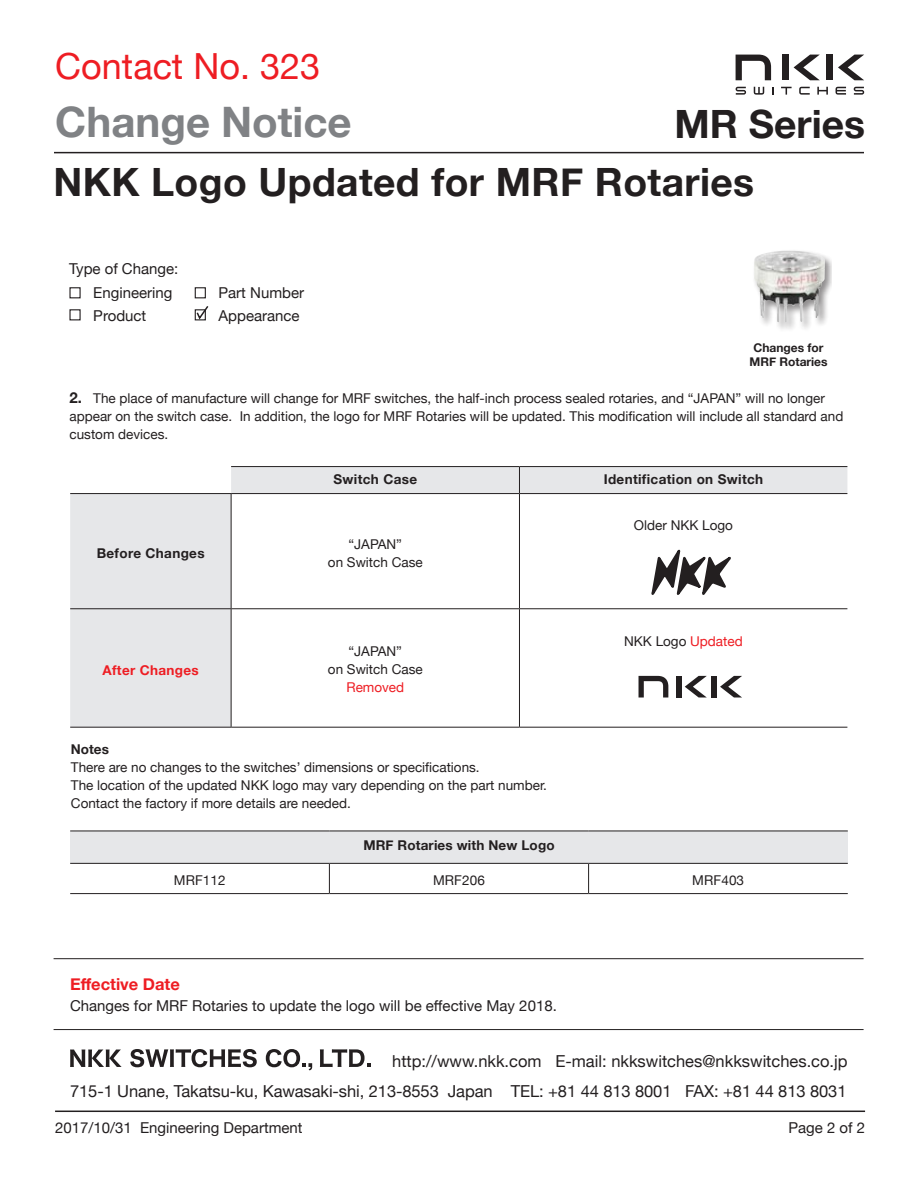
<style>
.page{position:relative;width:918px;height:1188px;background:#fff}
.page>*{position:absolute;margin:0;border:0;box-sizing:border-box;transform-origin:0 0}
.t1{font:700 42px "Helvetica Neue";color:#808285}
.t2{font:700 39px "Helvetica Neue";letter-spacing:.01em;color:#231f20}
.t3{font:36px "Helvetica Neue";color:#ee1d23}
.t4{font:16.5px "Helvetica Neue";letter-spacing:-.005em;color:#231f20}
.t5{font:700 16.5px "Helvetica Neue";color:#ee1d23}
.t6{font:15px "Helvetica Neue";color:#231f20}
.Body_Text{font:13.5px/18px "Helvetica Neue";color:#231f20;text-align:center}
.Ordering_Title{font:700 13.5px "Helvetica Neue";letter-spacing:.025em;color:#231f20}
.t7{font:700 13.5px "Helvetica Neue";letter-spacing:.025em;color:#ee1d23}
.t8{font:700 12px/14.4px "Helvetica Neue";color:#231f20;text-align:center}
.s1{font-weight:700;font-size:15px}
.s2{color:#ee1d23}
</style>
<div class="page">
<hr style="left:55px;top:1111px;width:810px;height:1px;background:#231f20">
<hr style="left:54px;top:1029px;width:810px;height:1px;background:#231f20">
<svg style="left:70px;top:1050px;width:52px;height:17px"></svg>
<svg style="left:130px;top:1049px;width:127px;height:18px"></svg>
<svg style="left:266px;top:1049px;width:46px;height:21px"></svg>
<svg style="left:320px;top:1049px;width:50px;height:18px"></svg>
<hr style="left:54px;top:958px;width:810px;height:1px;background:#231f20">
<hr style="left:54px;top:152px;width:810px;height:1px;background:#231f20">
<div style="left:69px;top:287px;width:12px;height:11px;border:1px solid #231f20"></div>
<div style="left:69px;top:309px;width:12px;height:11px;border:1px solid #231f20"></div>
<div style="left:195px;top:287px;width:11px;height:11px;border:1px solid #231f20"></div>
<svg style="left:195px;top:306px;width:14px;height:15px"></svg>
<div style="left:70px;top:831px;width:778px;height:32px;background:#e6e7e9"></div>
<hr style="left:70px;top:863px;width:259px;height:1px;background:#231f20">
<hr style="left:329px;top:863px;width:260px;height:1px;background:#231f20">
<svg style="left:329px;top:864px;width:1px;height:29px"></svg>
<hr style="left:589px;top:863px;width:259px;height:1px;background:#231f20">
<hr style="left:70px;top:893px;width:259px;height:1px;background:#231f20">
<hr style="left:329px;top:893px;width:260px;height:1px;background:#231f20">
<hr style="left:589px;top:893px;width:259px;height:1px;background:#231f20">
<hr style="left:70px;top:831px;width:259px;height:1px;background:#231f20">
<hr style="left:329px;top:831px;width:260px;height:1px;background:#231f20">
<hr style="left:589px;top:831px;width:259px;height:1px;background:#231f20">
<svg style="left:588px;top:864px;width:1px;height:29px"></svg>
<div style="left:753px;top:249px;width:79px;height:83px;background:#231f20;opacity:.5"></div>
<img style="left:754px;top:251px;width:71px;height:71px">
<hr style="left:231px;top:466px;width:288px;height:1px;background:#231f20">
<hr style="left:519px;top:466px;width:328px;height:1px;background:#231f20">
<hr style="left:231px;top:727px;width:288px;height:1px;background:#231f20">
<hr style="left:519px;top:727px;width:328px;height:1px;background:#231f20">
<hr style="left:70px;top:727px;width:161px;height:1px;background:#231f20">
<svg style="left:70px;top:467px;width:777px;height:260px"></svg>
<svg style="left:736px;top:55px;width:35px;height:25px"></svg>
<div style="left:827px;top:55px;width:6px;height:25px;background:#231f20"></div>
<div style="left:782px;top:55px;width:7px;height:25px;background:#231f20"></div>
<svg style="left:794px;top:55px;width:26px;height:25px"></svg>
<svg style="left:838px;top:55px;width:26px;height:25px"></svg>
<svg style="left:736px;top:87px;width:10px;height:8px"></svg>
<svg style="left:854px;top:87px;width:10px;height:8px"></svg>
<svg style="left:817px;top:87px;width:11px;height:8px"></svg>
<svg style="left:836px;top:87px;width:10px;height:8px"></svg>
<svg style="left:799px;top:87px;width:11px;height:8px"></svg>
<svg style="left:781px;top:87px;width:11px;height:8px"></svg>
<svg style="left:754px;top:87px;width:10px;height:8px"></svg>
<p class="t3" style="left:55px;top:41px;width:266px">Contact No. 323</p>
<p class="t1" style="left:55px;top:89px;width:298px">Change Notice</p>
<p class="t2" style="left:674px;top:94px;width:192px">MR Series</p>
<p class="t2" style="left:54px;top:152px;width:702px">NKK Logo Updated for MRF Rotaries</p>
<p class="t6" style="left:69px;top:258px;width:111px">Type of Change:</p>
<p class="t6" style="left:93px;top:282px;width:81px">Engineering</p>
<p class="t6" style="left:93px;top:304px;width:55px">Product</p>
<p class="t6" style="left:219px;top:282px;width:87px">Part Number</p>
<p class="t6" style="left:219px;top:304px;width:83px">Appearance</p>
<p class="t8" style="left:749px;top:340px;width:80px">Changes for<br>MRF Rotaries</p>
<p class="Body_Text" style="left:70px;top:390px;width:775px;text-align:left"><span class="s1">2.</span> The place of manufacture will change for MRF switches, the half-inch process sealed rotaries, and “JAPAN” will no longer appear on the switch case. In addition, the logo for MRF Rotaries will be updated. This modification will include all standard and custom devices.</p>
<p class="Ordering_Title" style="left:333px;top:469px;width:85px">Switch Case</p>
<p class="Ordering_Title" style="left:604px;top:469px;width:161px">Identification on Switch</p>
<p class="Ordering_Title" style="left:97px;top:542px;width:109px">Before Changes</p>
<p class="Body_Text" style="left:328px;top:536px;width:96px">“JAPAN”<br>on Switch Case</p>
<p class="t7" style="left:103px;top:659px;width:98px">After Changes</p>
<p class="Body_Text" style="left:328px;top:643px;width:96px">“JAPAN”<br>on Switch Case<br><span class="s2">Removed</span></p>
<p class="Ordering_Title" style="left:71px;top:738px;width:40px">Notes</p>
<p class="Body_Text" style="left:71px;top:759px;width:410px">There are no changes to the switches’ dimensions or specifications.</p>
<p class="Body_Text" style="left:71px;top:777px;width:478px">The location of the updated NKK logo may vary depending on the part number.</p>
<p class="Body_Text" style="left:71px;top:795px;width:282px">Contact the factory if more details are needed.</p>
<p class="Ordering_Title" style="left:363px;top:835px;width:193px">MRF Rotaries with New Logo</p>
<p class="Body_Text" style="left:634px;top:517px;width:101px">Older NKK Logo</p>
<p class="Body_Text" style="left:624px;top:633px;width:120px">NKK Logo <span class="s2">Updated</span></p>
<p class="Body_Text" style="left:174px;top:872px;width:53px">MRF112</p>
<p class="Body_Text" style="left:433px;top:872px;width:53px">MRF206</p>
<p class="Body_Text" style="left:692px;top:872px;width:53px">MRF403</p>
<p class="t5" style="left:70px;top:971px;width:111px">Effective Date</p>
<p class="t6" style="left:70px;top:994px;width:488px">Changes for MRF Rotaries to update the logo will be effective May 2018.</p>
<p class="t4" style="left:392px;top:1049px;width:457px">http://www.nkk.com E-mail: nkkswitches@nkkswitches.co.jp</p>
<p class="t4" style="left:70px;top:1079px;width:778px">715-1 Unane, Takatsu-ku, Kawasaki-shi, 213-8553 Japan TEL: +81 44 813 8001 FAX: +81 44 813 8031</p>
<p class="t6" style="left:55px;top:1117px;width:249px">2017/10/31 Engineering Department</p>
<p class="t6" style="left:788px;top:1117px;width:78px">Page 2 of 2</p>
</div>
